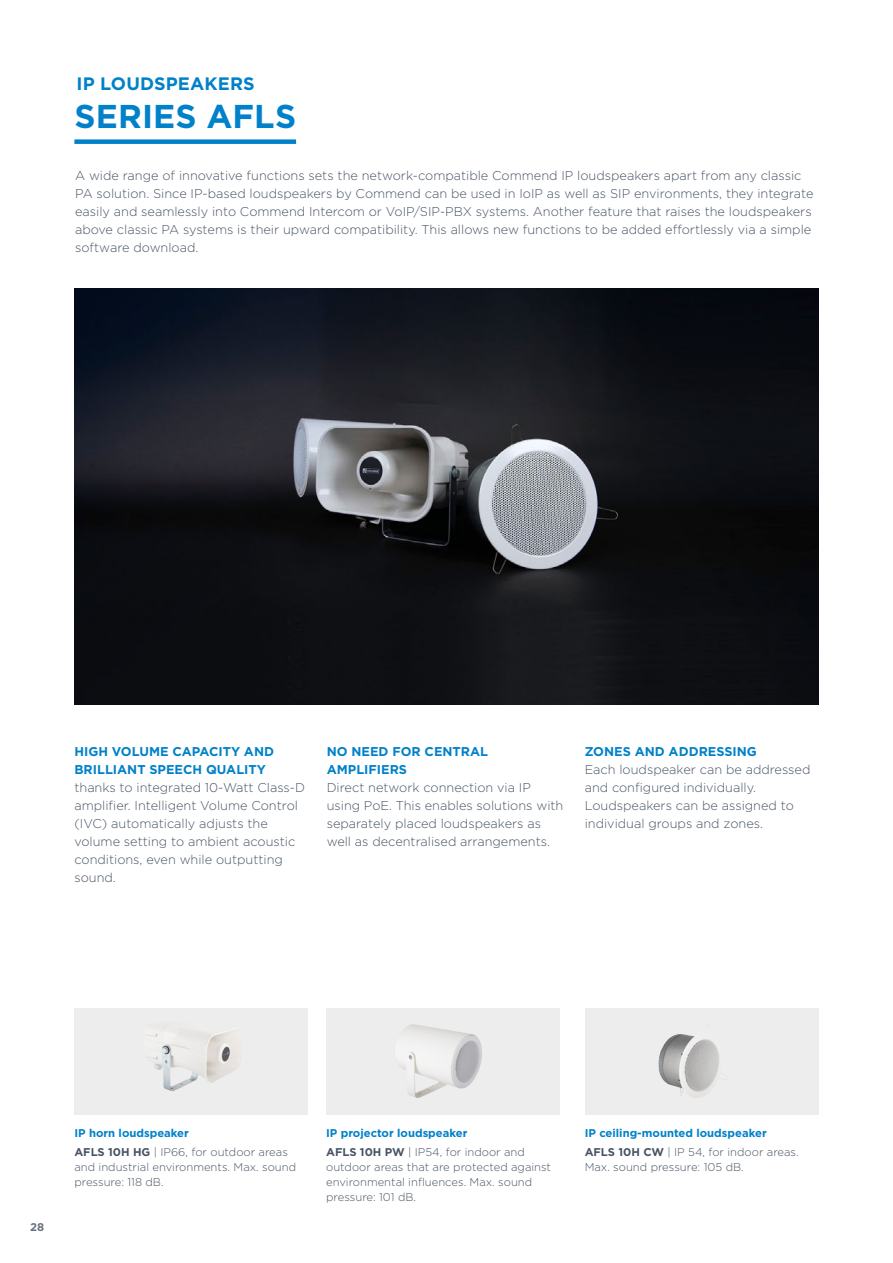
<style>
.page{position:relative;width:893px;height:1263px;background:#fff}
.page>*{position:absolute;margin:0;border:0;box-sizing:border-box;transform-origin:0 0}
.t1{font:700 33px "Gotham";letter-spacing:.005em;color:#0081c9}
.t2{font:700 18px "Gotham";letter-spacing:.005em;color:#0081c9}
.t3{font:300 12.75px/18px "Gotham";color:#485464}
.t4{font:700 12.75px/18px "Gotham";color:#0081c9}
.t5{font:300 11.25px/15px "Gotham";color:#485464}
.t6{font:700 11.25px/19.2px "Gotham";color:#0081c9}
.t7{font:700 11.25px "Gotham";color:#697484}
.s1{font-weight:700;color:#0081c9}
.s2{font-weight:700}
.s3{color:#485464}
.s4{font-weight:300;color:#485464}
</style>
<div class="page">
<img style="left:74px;top:288px;width:745px;height:416px">
<div style="left:74px;top:139px;width:222px;height:5px;background:#0081c9"></div>
<div style="left:585px;top:1008px;width:234px;height:106px;background:#ededed"></div>
<div style="left:74px;top:1008px;width:234px;height:106px;background:#ededed"></div>
<div style="left:326px;top:1008px;width:234px;height:106px;background:#ededed"></div>
<svg style="left:405px;top:1024px;width:8px;height:6px"></svg>
<img style="left:149px;top:1034px;width:29px;height:57px">
<img style="left:658px;top:1024px;width:63px;height:74px">
<h2 class="t2" style="left:77px;top:72px;width:180px">IP LOUDSPEAKERS</h2>
<h1 class="t1" style="left:74px;top:95px;width:223px">SERIES AFLS</h1>
<p class="t3" style="left:75px;top:166px;width:740px">A wide range of innovative functions sets the network-compatible Commend IP loudspeakers apart from any classic PA solution. Since IP-based loudspeakers by Commend can be used in IoIP as well as SIP environments, they integrate easily and seamlessly into Commend Intercom or VoIP/SIP-PBX systems. Another feature that raises the loudspeakers above classic PA systems is their upward compatibility. This allows new functions to be added effortlessly via a simple software download.</p>
<p class="t4" style="left:74px;top:742px;width:201px">HIGH VOLUME CAPACITY AND<br>BRILLIANT SPEECH QUALITY</p>
<p class="t3" style="left:74px;top:778px;width:232px">thanks to integrated 10-Watt Class-D amplifier. Intelligent Volume Control (IVC) automatically adjusts the volume setting to ambient acoustic conditions, even while outputting sound.</p>
<p class="t4" style="left:327px;top:742px;width:163px">NO NEED FOR CENTRAL<br>AMPLIFIERS</p>
<p class="t3" style="left:327px;top:778px;width:238px">Direct network connection via IP using PoE. This enables solutions with separately placed loudspeakers as well as decentralised arrangements.</p>
<p class="t4" style="left:585px;top:742px;width:174px">ZONES AND ADDRESSING</p>
<p class="t3" style="left:585px;top:760px;width:227px">Each loudspeaker can be addressed and configured individually.<br>Loudspeakers can be assigned to individual groups and zones.</p>
<p class="t7" style="left:30px;top:1219px;width:16px">28</p>
<p class="t5" style="left:74px;top:1123px;width:215px;line-height:19.2px"><span class="s1">IP horn loudspeaker<br></span><span class="s2">AFLS 10H HG</span> | IP66, for outdoor areas</p>
<p class="t5" style="left:74px;top:1159px;width:223px">and industrial environments. Max. sound pressure: 118 dB.</p>
<p class="t6" style="left:326px;top:1123px;width:200px">IP projector loudspeaker<br><span class="s3">AFLS 10H PW</span> <span class="s4">| IP54, for indoor and</span></p>
<p class="t5" style="left:326px;top:1159px;width:226px">outdoor areas that are protected against environmental influences. Max. sound pressure: 101 dB.</p>
<p class="t6" style="left:585px;top:1123px;width:216px">IP ceiling-mounted loudspeaker<br><span class="s3">AFLS 10H CW</span> <span class="s4">| IP 54, for indoor areas.</span></p>
<p class="t5" style="left:585px;top:1159px;width:161px">Max. sound pressure: 105 dB.</p>
</div>
